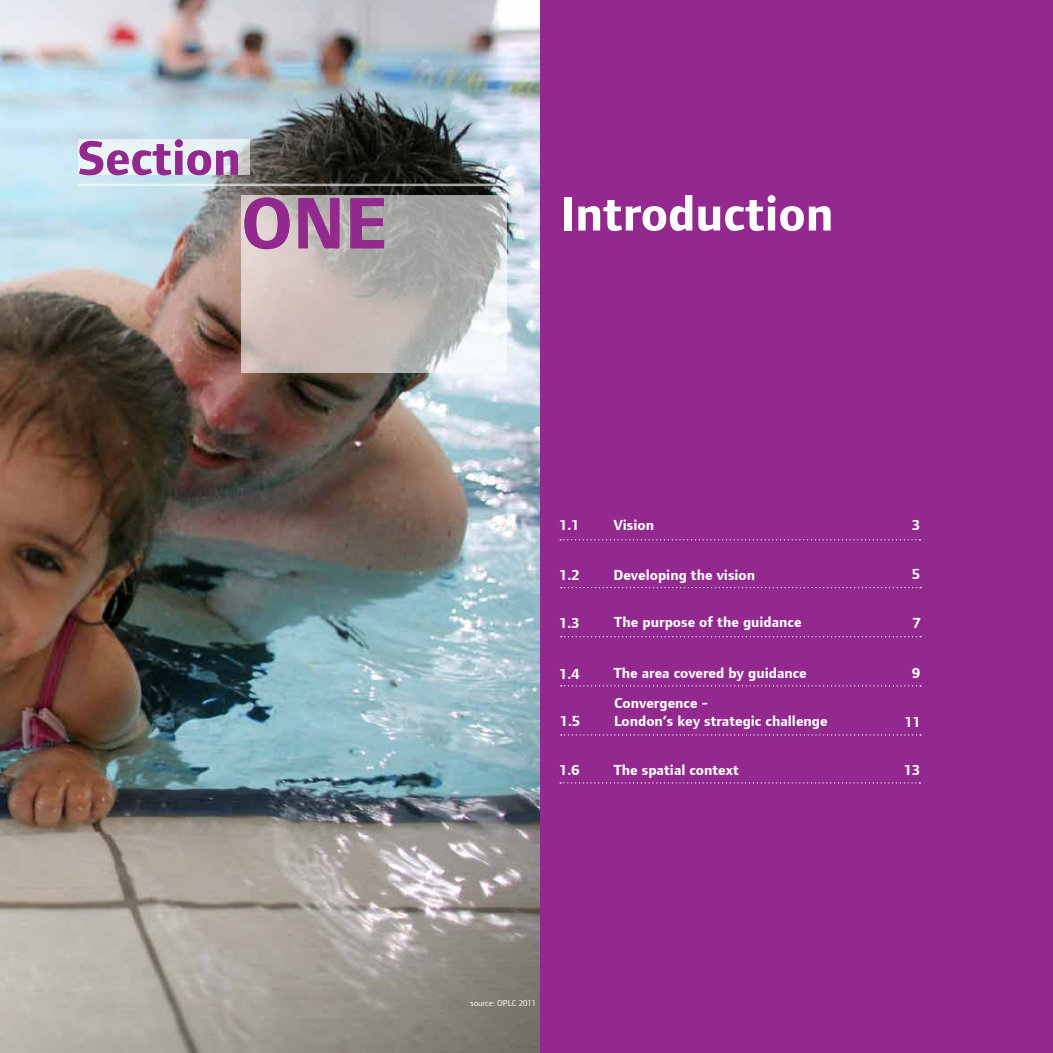
<style>
.page{position:relative;width:1053px;height:1053px;background:#fff}
.page>*{position:absolute;margin:0;border:0;box-sizing:border-box;transform-origin:0 0}
.t1{font:700 75px "Foundry Form Sans";color:#93298e}
.t2{font:700 50px "Foundry Form Sans";color:#fff}
.t3{font:700 50px "Foundry Form Sans";color:#93298e}
.t4{font:700 15px/30px "Foundry Form Sans";color:#fff}
.t5{font:8.75px "Foundry Form Sans";color:#fff}
</style>
<div class="page">
<div style="left:539px;top:0;width:513px;height:1052px;background:#93298e"></div>
<img style="left:0;top:0;width:539px;height:1052px">
<hr style="left:78px;top:184px;width:428px;height:2px;background:#fff">
<svg style="left:560px;top:734px;width:361px;height:1px"></svg>
<svg style="left:560px;top:685px;width:361px;height:1px"></svg>
<svg style="left:560px;top:636px;width:361px;height:1px"></svg>
<svg style="left:560px;top:587px;width:361px;height:1px"></svg>
<svg style="left:560px;top:538px;width:360px;height:2px"></svg>
<svg style="left:560px;top:782px;width:360px;height:1px"></svg>
<svg style="left:78px;top:139px;width:171px;height:36px;background:#e5eff3"></svg>
<svg style="left:241px;top:195px;width:265px;height:177px;background:#c0bab7"></svg>
<h2 class="t3" style="left:78px;top:130px;width:164px">Section</h2>
<h1 class="t1" style="left:241px;top:181px;width:147px">ONE</h1>
<h2 class="t2" style="left:560px;top:186px;width:275px">Introduction</h2>
<p class="t4" style="left:559px;top:510px;width:21px">1.1</p>
<p class="t4" style="left:559px;top:559px;width:21px">1.2</p>
<p class="t4" style="left:559px;top:607px;width:21px">1.3</p>
<p class="t4" style="left:613px;top:510px;width:42px">Vision</p>
<p class="t4" style="left:912px;top:510px;width:9px">3</p>
<p class="t4" style="left:613px;top:559px;width:143px">Developing the vision</p>
<p class="t4" style="left:614px;top:606px;width:189px">The purpose of the guidance</p>
<p class="t4" style="left:912px;top:559px;width:9px">5</p>
<p class="t4" style="left:912px;top:607px;width:9px">7</p>
<p class="t4" style="left:613px;top:658px;width:195px">The area covered by guidance<br>Convergence -</p>
<p class="t4" style="left:614px;top:706px;width:215px">London’s key strategic challenge</p>
<p class="t4" style="left:559px;top:659px;width:21px">1.4</p>
<p class="t4" style="left:912px;top:657px;width:9px">9</p>
<p class="t4" style="left:560px;top:705px;width:21px">1.5</p>
<p class="t4" style="left:904px;top:706px;width:17px">11</p>
<p class="t4" style="left:559px;top:754px;width:21px">1.6</p>
<p class="t4" style="left:613px;top:754px;width:127px">The spatial context</p>
<p class="t4" style="left:904px;top:754px;width:17px">13</p>
<p class="t5" style="left:470px;top:997px;width:67px">source: OPLC 2011</p>
</div>
